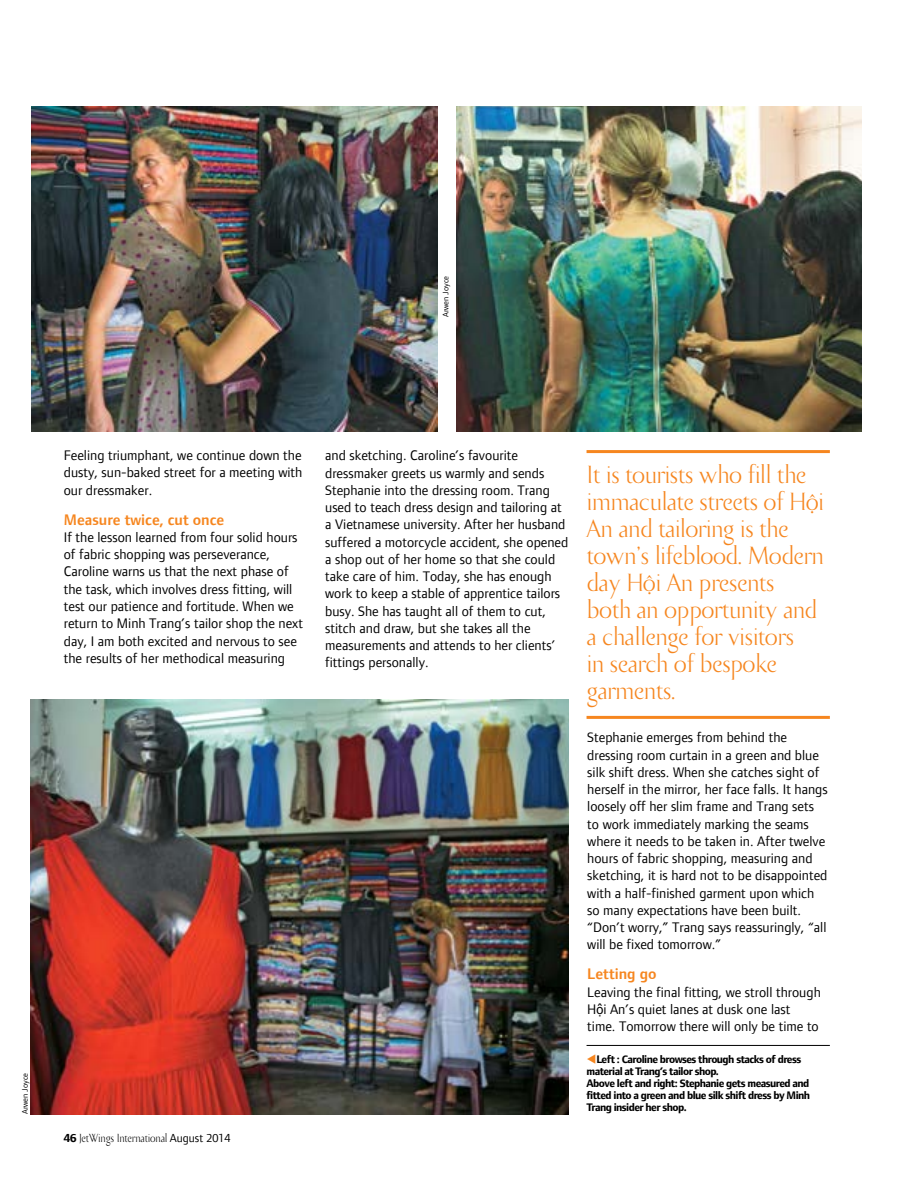
<style>
.page{position:relative;width:900px;height:1178px;background:#fff}
.page>*{position:absolute;margin:0;border:0;box-sizing:border-box;transform-origin:0 0}
.t1{font:25.5px/27px "Bodebeck LT Std";letter-spacing:-.025em;color:#f6861f}
.t2{font:15.75px "Foundry Form Sans Demi OSF";color:#f6861f}
.t3{font:14.25px/17.2px "Foundry Form Sans";color:#000}
.t4{font:12px "Bodebeck LT Std";letter-spacing:-.015em;color:#000;scale:.9 1}
.t5{font:700 11.25px/12px "Foundry Form Sans";letter-spacing:-.05em;color:#000}
.t6{font:8.25px "Foundry Form Sans";color:#000}
.s1{font-family:"Foundry Form Sans";font-weight:700}
.s2{font-family:"Foundry Form Sans"}
.s3{font-family:"Tahoma";font-size:12.75px}
.s4{color:#f6861f}
</style>
<div class="page">
<img style="left:31px;top:699px;width:537px;height:415px">
<img style="left:456px;top:106px;width:405px;height:326px">
<img style="left:32px;top:106px;width:405px;height:326px">
<hr style="left:586px;top:1045px;width:243px;height:1px;background:#000">
<hr style="left:586px;top:450px;width:243px;height:3px;background:#f6861f">
<hr style="left:586px;top:716px;width:243px;height:3px;background:#f6861f">
<p class="t6" style="left:441px;top:317px;width:43px;rotate:-90deg">Arwen Joyce</p>
<p class="t6" style="left:20px;top:1114px;width:43px;rotate:-90deg">Arwen Joyce</p>
<p class="t3" style="left:64px;top:447px;width:240px;text-align:justify">Feeling triumphant, we continue down the dusty, sun-baked street for a meeting with our dressmaker.</p>
<p class="t2" style="left:64px;top:511px;width:162px">Measure twice, cut once</p>
<p class="t3" style="left:64px;top:528px;width:240px">If the lesson learned from four solid hours of fabric shopping was perseverance, Caroline warns us that the next phase of the task, which involves dress fitting, will test our patience and fortitude. When we return to Minh Trang’s tailor shop the next day, I am both excited and nervous to see the results of her methodical measuring</p>
<p class="t4" style="left:64px;top:1131px;width:186px"><span class="s1">46</span> JetWings International <span class="s2">August 2014</span></p>
<p class="t3" style="left:325px;top:447px;width:245px">and sketching. Caroline’s favourite dressmaker greets us warmly and sends Stephanie into the dressing room. Trang used to teach dress design and tailoring at a Vietnamese university. After her husband suffered a motorcycle accident, she opened a shop out of her home so that she could take care of him. Today, she has enough work to keep a stable of apprentice tailors busy. She has taught all of them to cut, stitch and draw, but she takes all the measurements and attends to her clients’ fittings personally.</p>
<h1 class="t1" style="left:586px;top:463px;width:239px">It is tourists who fill the immaculate streets of Hôi<br>An and tailoring is the town’s lifeblood. Modern day Hôi An presents both an opportunity and a challenge for visitors<br>in search of bespoke garments.</h1>
<h1 class="t1" style="left:809px;top:493px;width:6px">.</h1>
<h1 class="t1" style="left:647px;top:574px;width:6px">.</h1>
<p class="t3" style="left:587px;top:729px;width:242px">Stephanie emerges from behind the dressing room curtain in a green and blue silk shift dress. When she catches sight of herself in the mirror, her face falls. It hangs loosely off her slim frame and Trang sets to work immediately marking the seams where it needs to be taken in. After twelve hours of fabric shopping, measuring and sketching, it is hard not to be disappointed with a half-finished garment upon which so many expectations have been built. “Don’t worry,” Trang says reassuringly, “all will be fixed tomorrow.”</p>
<p class="t2" style="left:587px;top:965px;width:71px">Letting go</p>
<p class="t3" style="left:587px;top:983px;width:235px">Leaving the final fitting, we stroll through<br>H<span class="s3">ộ</span>i An’s quiet lanes at dusk one last time. Tomorrow there will only be time to</p>
<p class="t5" style="left:586px;top:1053px;width:225px"><span class="s4">▼</span>Left : Caroline browses through stacks of dress material at Trang’s tailor shop.<br>Above left and right: Stephanie gets measured and fitted into a green and blue silk shift dress by Minh Trang insider her shop.</p>
</div>
